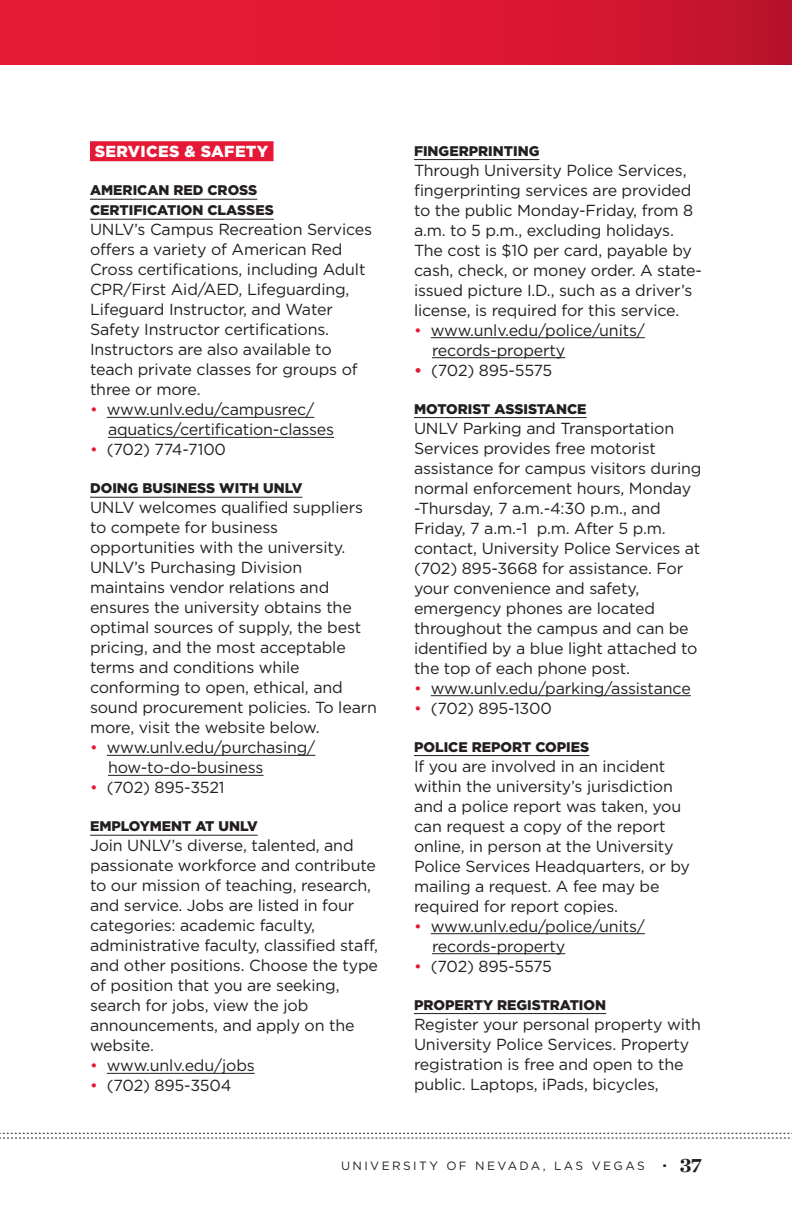
<style>
.page{position:relative;width:792px;height:1224px;background:#fff}
.page>*{position:absolute;margin:0;border:0;box-sizing:border-box;transform-origin:0 0}
.t1{font:16px/20px "Gotham";letter-spacing:-.01em;color:#231f20}
.t2{font:900 16px "Gotham";letter-spacing:.02em;color:#fff}
.t3{font:900 14px/20px "Gotham";color:#231f20}
.t4{font:12px "Gotham";letter-spacing:.2em;color:#231f20}
.s1{color:#e51836}
.s2{font-weight:700;color:#e51836}
.s3{font-family:"Chronicle Deck";font-weight:900;font-size:20px}
</style>
<div class="page">
<svg style="left:0;top:1133px;width:792px;height:6px"></svg>
<svg style="left:0;top:0;width:792px;height:65px;background:#db1633"></svg>
<div style="left:90px;top:141px;width:184px;height:20px;background:#e51836"></div>
<hr style="left:90px;top:199px;width:167px;height:1px;background:#231f20">
<hr style="left:90px;top:219px;width:184px;height:1px;background:#231f20">
<hr style="left:107px;top:417px;width:207px;height:1px;background:#231f20">
<hr style="left:108px;top:437px;width:226px;height:1px;background:#231f20">
<hr style="left:90px;top:497px;width:212px;height:1px;background:#231f20">
<hr style="left:107px;top:755px;width:208px;height:1px;background:#231f20">
<hr style="left:108px;top:775px;width:156px;height:1px;background:#231f20">
<hr style="left:90px;top:835px;width:168px;height:1px;background:#231f20">
<hr style="left:107px;top:1073px;width:148px;height:1px;background:#231f20">
<hr style="left:414px;top:159px;width:125px;height:1px;background:#231f20">
<hr style="left:431px;top:337px;width:214px;height:1px;background:#231f20">
<hr style="left:432px;top:357px;width:133px;height:1px;background:#231f20">
<hr style="left:414px;top:417px;width:173px;height:1px;background:#231f20">
<hr style="left:431px;top:695px;width:260px;height:1px;background:#231f20">
<hr style="left:414px;top:755px;width:175px;height:1px;background:#231f20">
<hr style="left:431px;top:933px;width:214px;height:1px;background:#231f20">
<hr style="left:432px;top:953px;width:133px;height:1px;background:#231f20">
<hr style="left:414px;top:1013px;width:192px;height:1px;background:#231f20">
<p class="t2" style="left:95px;top:142px;width:175px">SERVICES &amp; SAFETY</p>
<p class="t3" style="left:90px;top:180px;width:185px">AMERICAN RED CROSS<br>CERTIFICATION CLASSES</p>
<p class="t1" style="left:90px;top:219px;width:284px">UNLV’s Campus Recreation Services offers a variety of American Red<br>Cross certifications, including Adult<br>CPR/First Aid/AED, Lifeguarding,<br>Lifeguard Instructor, and Water<br>Safety Instructor certifications.<br>Instructors are also available to teach private classes for groups of three or more.</p>
<p class="t1" style="left:108px;top:399px;width:228px;text-indent:-18px"><span class="s1">•</span> www.unlv.edu/campusrec/ aquatics/certification-classes</p>
<p class="t1" style="left:90px;top:439px;width:138px"><span class="s1">•</span> (702) 774-7100</p>
<p class="t3" style="left:90px;top:478px;width:214px">DOING BUSINESS WITH UNLV</p>
<p class="t1" style="left:90px;top:497px;width:288px">UNLV welcomes qualified suppliers to compete for business opportunities with the university.<br>UNLV’s Purchasing Division maintains vendor relations and ensures the university obtains the optimal sources of supply, the best pricing, and the most acceptable terms and conditions while conforming to open, ethical, and sound procurement policies. To learn more, visit the website below.</p>
<p class="t1" style="left:108px;top:737px;width:209px;text-indent:-18px"><span class="s1">•</span> www.unlv.edu/purchasing/ how-to-do-business</p>
<p class="t1" style="left:90px;top:777px;width:136px"><span class="s1">•</span> (702) 895-3521</p>
<p class="t3" style="left:90px;top:816px;width:169px">EMPLOYMENT AT UNLV</p>
<p class="t1" style="left:90px;top:835px;width:290px">Join UNLV’s diverse, talented, and passionate workforce and contribute to our mission of teaching, research, and service. Jobs are listed in four categories: academic faculty, administrative faculty, classified staff, and other positions. Choose the type of position that you are seeking, search for jobs, view the job announcements, and apply on the website.</p>
<p class="t1" style="left:90px;top:1055px;width:166px"><span class="s1">•</span> www.unlv.edu/jobs</p>
<p class="t1" style="left:90px;top:1075px;width:143px"><span class="s1">•</span> (702) 895-3504</p>
<p class="t3" style="left:414px;top:140px;width:127px">FINGERPRINTING</p>
<p class="t1" style="left:414px;top:160px;width:289px">Through University Police Services, fingerprinting services are provided to the public Monday-Friday, from 8 a.m. to 5 p.m., excluding holidays.<br>The cost is $10 per card, payable by cash, check, or money order. A state&shy;issued picture I.D., such as a driver’s license, is required for this service.</p>
<p class="t1" style="left:432px;top:320px;width:214px;text-indent:-18px"><span class="s1">•</span> www.unlv.edu/police/units/ records-property</p>
<p class="t1" style="left:414px;top:360px;width:140px"><span class="s2">•</span> (702) 895-5575</p>
<p class="t3" style="left:414px;top:398px;width:174px">MOTORIST ASSISTANCE</p>
<p class="t1" style="left:414px;top:418px;width:289px">UNLV Parking and Transportation Services provides free motorist assistance for campus visitors during normal enforcement hours, Monday -Thursday, 7 a.m.-4:30 p.m., and Friday, 7 a.m.-1 p.m. After 5 p.m. contact, University Police Services at (702) 895-3668 for assistance. For your convenience and safety, emergency phones are located throughout the campus and can be identified by a blue light attached to the top of each phone post.</p>
<p class="t1" style="left:414px;top:678px;width:278px"><span class="s1">•</span> www.unlv.edu/parking/assistance</p>
<p class="t1" style="left:414px;top:698px;width:139px"><span class="s1">•</span> (702) 895-1300</p>
<p class="t3" style="left:414px;top:736px;width:177px">POLICE REPORT COPIES</p>
<p class="t1" style="left:414px;top:756px;width:277px">If you are involved in an incident within the university’s jurisdiction and a police report was taken, you can request a copy of the report online, in person at the University Police Services Headquarters, or by mailing a request. A fee may be required for report copies.</p>
<p class="t1" style="left:432px;top:916px;width:214px;text-indent:-18px"><span class="s1">•</span> www.unlv.edu/police/units/ records-property</p>
<p class="t1" style="left:414px;top:956px;width:140px"><span class="s1">•</span> (702) 895-5575</p>
<p class="t3" style="left:414px;top:994px;width:194px">PROPERTY REGISTRATION</p>
<p class="t1" style="left:414px;top:1014px;width:289px">Register your personal property with University Police Services. Property registration is free and open to the public. Laptops, iPads, bicycles,</p>
<p class="t4" style="left:341px;top:1159px;width:362px">UNIVERSITY OF NEVADA, LAS VEGAS <sup>.</sup> <span class="s3">37</span></p>
</div>
